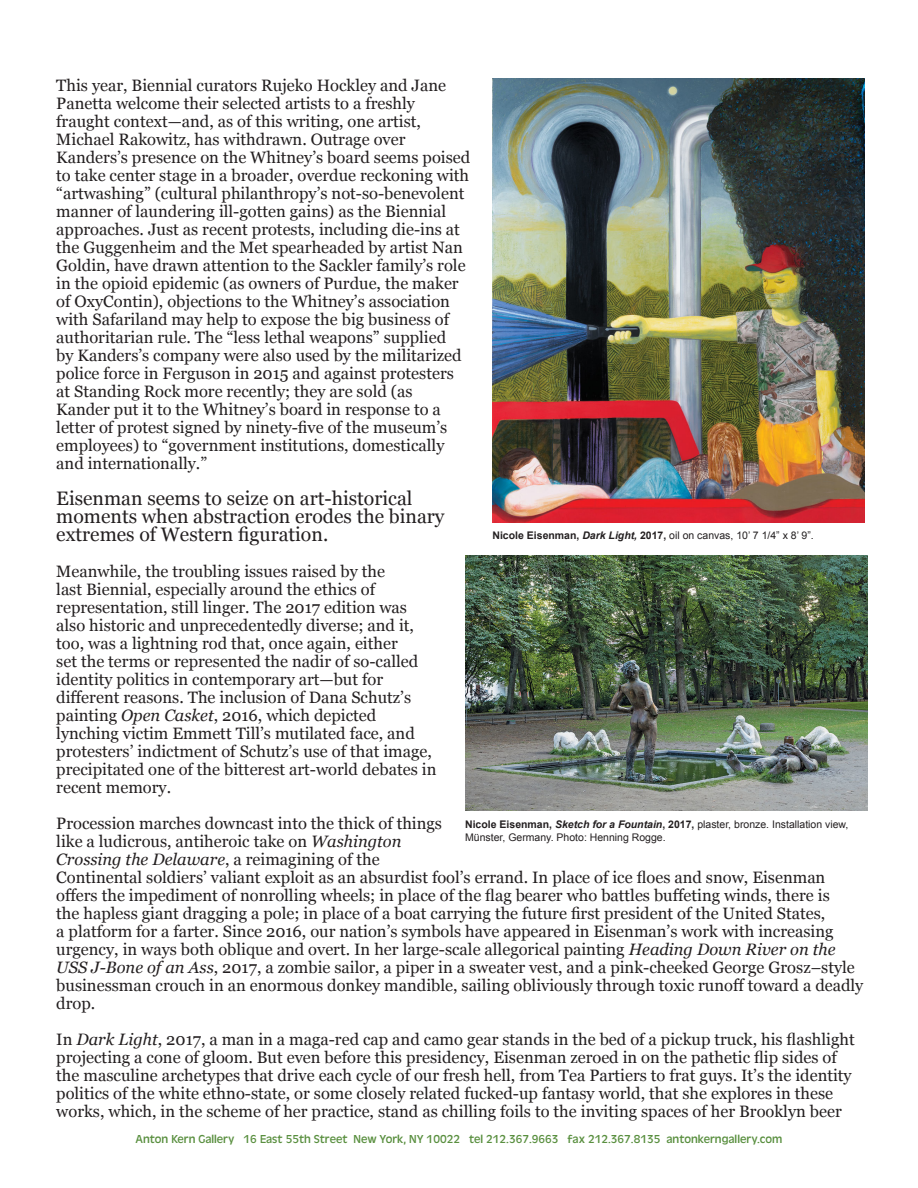
<style>
.page{position:relative;width:918px;height:1188px;background:#fff}
.page>*{position:absolute;margin:0;border:0;box-sizing:border-box;transform-origin:0 0}
.t1{font:19.5px/18px "Georgia";color:#231f20}
.t2{font:16.5px/18px "Georgia";color:#231f20}
.t3{font:12px "Antique Oli";color:#598f3f}
.t4{font:10.5px/12.6px "Arial";color:#231f20}
.s1{font-style:italic}
.s2{font-weight:700}
.s3{font-weight:700;font-style:italic}
</style>
<div class="page">
<img style="left:492px;top:78px;width:373px;height:445px">
<img style="left:465px;top:555px;width:402px;height:256px">
<p class="t2" style="left:56px;top:76px;width:416px">This year, Biennial curators Rujeko Hockley and Jane Panetta welcome their selected artists to a freshly fraught context—and, as of this writing, one artist, Michael Rakowitz, has withdrawn. Outrage over Kanders’s presence on the Whitney’s board seems poised to take center stage in a broader, overdue reckoning with “artwashing” (cultural philanthropy’s not-so-benevolent manner of laundering ill-gotten gains) as the Biennial approaches. Just as recent protests, including die-ins at the Guggenheim and the Met spearheaded by artist Nan Goldin, have drawn attention to the Sackler family’s role in the opioid epidemic (as owners of Purdue, the maker of OxyContin), objections to the Whitney’s association with Safariland may help to expose the big business of authoritarian rule. The “less lethal weapons” supplied<br>by Kanders’s company were also used by the militarized police force in Ferguson in 2015 and against protesters at Standing Rock more recently; they are sold (as Kander put it to the Whitney’s board in response to a letter of protest signed by ninety-five of the museum’s employees) to “government institutions, domestically and internationally.”</p>
<p class="t1" style="left:56px;top:488px;width:390px">Eisenman seems to seize on art-historical moments when abstraction erodes the binary extremes of Western figuration.</p>
<p class="t2" style="left:56px;top:562px;width:382px">Meanwhile, the troubling issues raised by the<br>last Biennial, especially around the ethics of representation, still linger. The 2017 edition was also historic and unprecedentedly diverse; and it, too, was a lightning rod that, once again, either<br>set the terms or represented the nadir of so-called identity politics in contemporary art—but for different reasons. The inclusion of Dana Schutz’s painting <span class="s1">Open Casket</span>, 2016, which depicted lynching victim Emmett Till’s mutilated face, and protesters’ indictment of Schutz’s use of that image, precipitated one of the bitterest art-world debates in recent memory.</p>
<p class="t2" style="left:56px;top:814px;width:809px">Procession marches downcast into the thick of things<br>like a ludicrous, antiheroic take on <span class="s1">Washington<br>Crossing the Delaware</span>, a reimagining of the<br>Continental soldiers’ valiant exploit as an absurdist fool’s errand. In place of ice floes and snow, Eisenman offers the impediment of nonrolling wheels; in place of the flag bearer who battles buffeting winds, there is<br>the hapless giant dragging a pole; in place of a boat carrying the future first president of the United States,<br>a platform for a farter. Since 2016, our nation’s symbols have appeared in Eisenman’s work with increasing urgency, in ways both oblique and overt. In her large-scale allegorical painting <span class="s1">Heading Down River on the USS J-Bone of an Ass</span>, 2017, a zombie sailor, a piper in a sweater vest, and a pink-cheeked George Grosz–style businessman crouch in an enormous donkey mandible, sailing obliviously through toxic runoff toward a deadly drop.</p>
<p class="t2" style="left:56px;top:1030px;width:800px">In <span class="s1">Dark Light</span>, 2017, a man in a maga-red cap and camo gear stands in the bed of a pickup truck, his flashlight projecting a cone of gloom. But even before this presidency, Eisenman zeroed in on the pathetic flip sides of the masculine archetypes that drive each cycle of our fresh hell, from Tea Partiers to frat guys. It’s the identity politics of the white ethno-state, or some closely related fucked-up fantasy world, that she explores in these works, which, in the scheme of her practice, stand as chilling foils to the inviting spaces of her Brooklyn beer</p>
<p class="t4" style="left:492px;top:529px;width:323px"><span class="s2">Nicole Eisenman,</span> <span class="s3">Dark Light,</span> <span class="s2">2017,</span> oil on canvas, 10’ 7 1/4” x 8’ 9”.</p>
<p class="t4" style="left:465px;top:819px;width:385px"><span class="s2">Nicole Eisenman,</span> <span class="s3">Sketch for a Fountain</span><span class="s2">, 2017,</span> plaster, bronze. Installation view,<br>Münster, Germany. Photo: Henning Rogge.</p>
<p class="t3" style="left:135px;top:1132px;width:649px">Anton Kern Gallery 16 East 55th Street New York, NY 10022 tel 212.367.9663 fax 212.367.8135 antonkerngallery.com</p>
</div>
